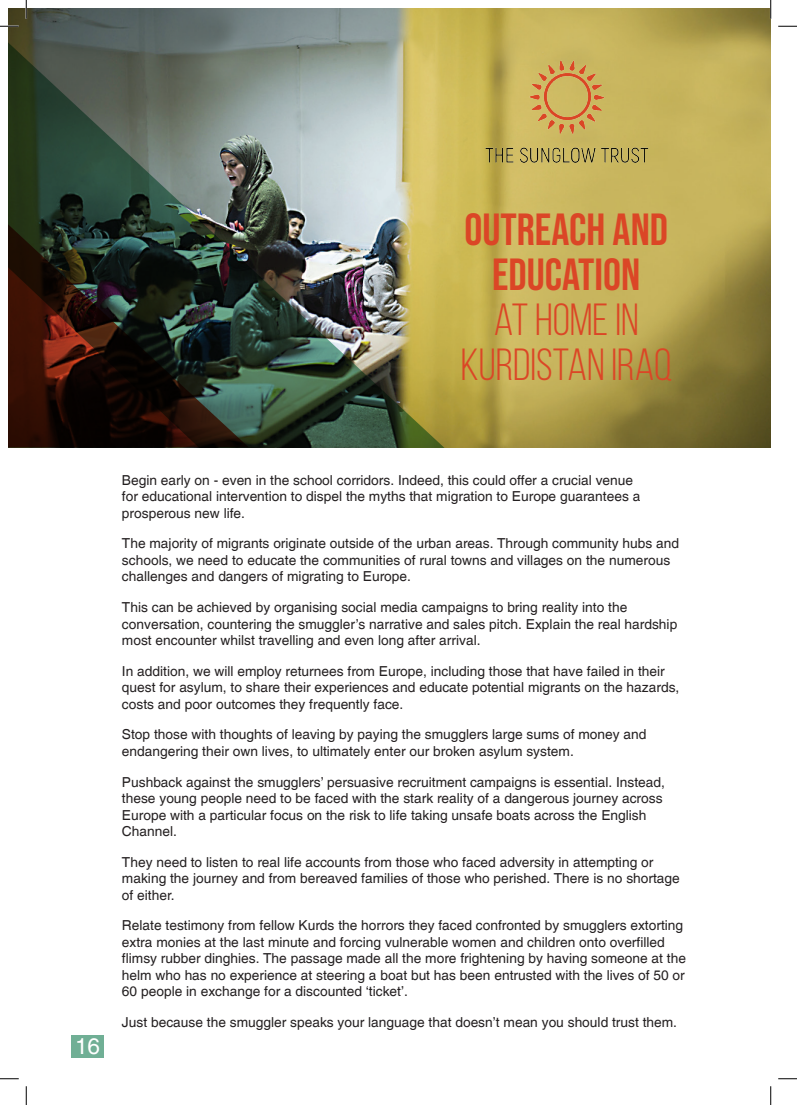
<style>
.page{position:relative;width:797px;height:1105px;background:#fff}
.page>*{position:absolute;margin:0;border:0;box-sizing:border-box;transform-origin:0 0}
.t1{font:45px/45px "Bebas Neue";color:#db4626;text-align:center}
.t2{font:45px/45px "Bebas Neue";color:#db4626;text-align:center}
.t3{font:22.5px "Sans";color:#fff}
.t4{font:13.75px/16.5px "Sans";color:#231f20}
</style>
<div class="page">
<img style="left:9px;top:9px;width:761px;height:439px">
<img style="left:444px;top:49px;width:263px;height:130px">
<img style="left:9px;top:37px;width:435px;height:411px">
<img style="left:9px;top:126px;width:239px;height:321px">
<div style="left:71px;top:1035px;width:33px;height:23px;background:#70af95"></div>
<svg style="left:0;top:25px;width:19px;height:2px"></svg>
<svg style="left:778px;top:25px;width:19px;height:2px"></svg>
<svg style="left:0;top:1078px;width:19px;height:1px"></svg>
<svg style="left:778px;top:1078px;width:19px;height:1px"></svg>
<svg style="left:25px;top:0;width:2px;height:19px"></svg>
<svg style="left:25px;top:1086px;width:2px;height:19px"></svg>
<svg style="left:770px;top:0;width:1px;height:19px"></svg>
<svg style="left:770px;top:1086px;width:1px;height:19px"></svg>
<h1 class="t2" style="left:464px;top:207px;width:205px">OUTREACH AND<br>EDUCATION</h1>
<h1 class="t1" style="left:461px;top:297px;width:212px">AT HOME IN<br>KURDISTAN IRAQ</h1>
<h2 class="t3" style="left:75px;top:1033px;width:27px">16</h2>
<p class="t4" style="left:122px;top:472px;width:520px">Begin early on - even in the school corridors. Indeed, this could offer a crucial venue for educational intervention to dispel the myths that migration to Europe guarantees a prosperous new life.</p>
<p class="t4" style="left:122px;top:535px;width:558px">The majority of migrants originate outside of the urban areas. Through community hubs and schools, we need to educate the communities of rural towns and villages on the numerous challenges and dangers of migrating to Europe.</p>
<p class="t4" style="left:122px;top:599px;width:557px">This can be achieved by organising social media campaigns to bring reality into the conversation, countering the smuggler’s narrative and sales pitch. Explain the real hardship most encounter whilst travelling and even long after arrival.</p>
<p class="t4" style="left:122px;top:663px;width:559px">In addition, we will employ returnees from Europe, including those that have failed in their quest for asylum, to share their experiences and educate potential migrants on the hazards, costs and poor outcomes they frequently face.</p>
<p class="t4" style="left:122px;top:726px;width:526px">Stop those with thoughts of leaving by paying the smugglers large sums of money and endangering their own lives, to ultimately enter our broken asylum system.</p>
<p class="t4" style="left:122px;top:773px;width:544px">Pushback against the smugglers’ persuasive recruitment campaigns is essential. Instead, these young people need to be faced with the stark reality of a dangerous journey across Europe with a particular focus on the risk to life taking unsafe boats across the English Channel.</p>
<p class="t4" style="left:122px;top:854px;width:559px">They need to listen to real life accounts from those who faced adversity in attempting or making the journey and from bereaved families of those who perished. There is no shortage of either.</p>
<p class="t4" style="left:122px;top:917px;width:565px">Relate testimony from fellow Kurds the horrors they faced confronted by smugglers extorting extra monies at the last minute and forcing vulnerable women and children onto overfilled flimsy rubber dinghies. The passage made all the more frightening by having someone at the helm who has no experience at steering a boat but has been entrusted with the lives of 50 or 60 people in exchange for a discounted ‘ticket’.</p>
<p class="t4" style="left:122px;top:1014px;width:556px">Just because the smuggler speaks your language that doesn’t mean you should trust them.</p>
</div>
